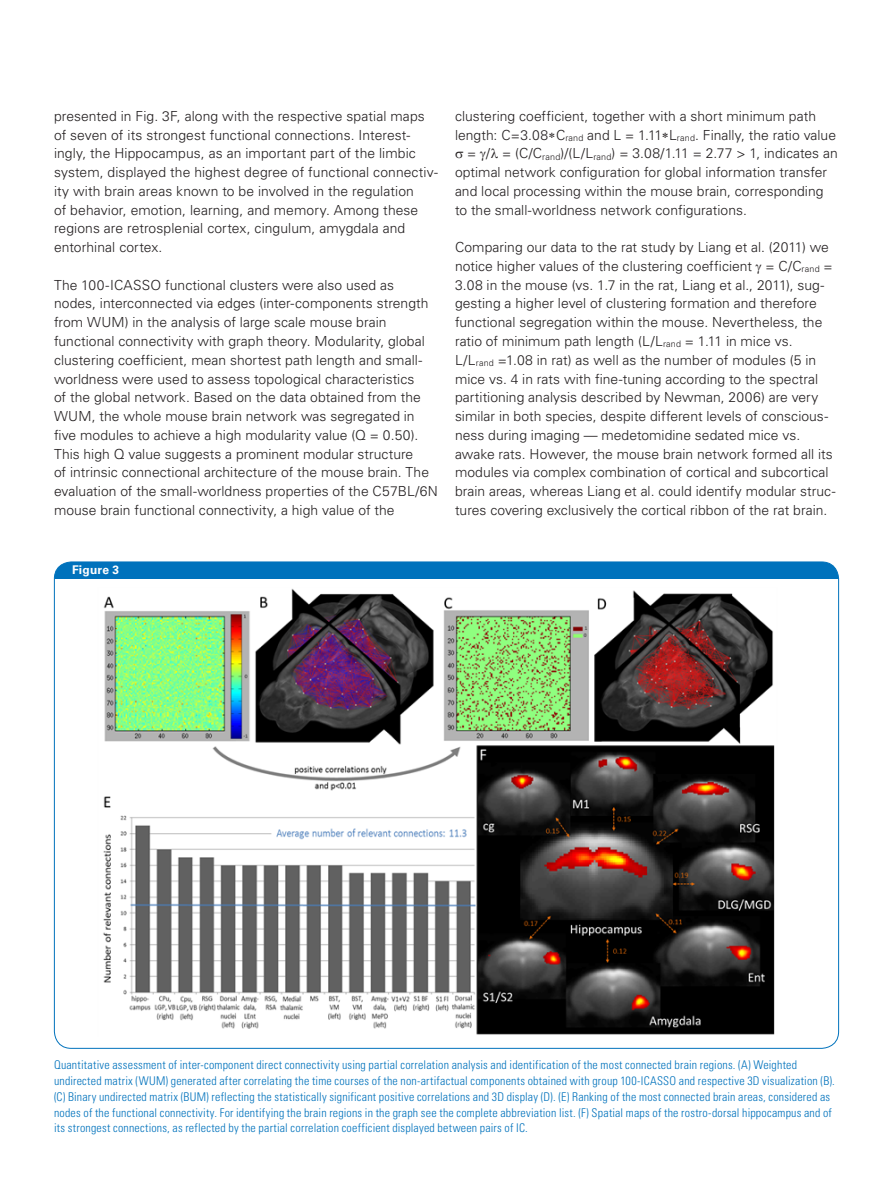
<style>
.page{position:relative;width:893px;height:1187px;background:#fff}
.page>*{position:absolute;margin:0;border:0;box-sizing:border-box;transform-origin:0 0}
.application_body{font:300 13.8px/18.8px "Univers LT Std";letter-spacing:.005em;color:#231f20}
.application_figure-c{font:300 condensed 12px/15.8px "Univers LT Std";letter-spacing:.015em;color:#0072bc}
.application_figure-t{font:700 12px "Univers LT Std";letter-spacing:.02em;color:#fff}
</style>
<div class="page">
<div style="left:54px;top:562px;width:785px;height:16px;background:#0072bc"></div>
<img style="left:103px;top:588px;width:672px;height:447px">
<p class="application_body" style="left:54px;top:107px;width:385px">presented in Fig. 3F, along with the respective spatial maps of seven of its strongest functional connections. Interest&shy;ingly, the Hippocampus, as an important part of the limbic system, displayed the highest degree of functional connectiv&shy;ity with brain areas known to be involved in the regulation<br>of behavior, emotion, learning, and memory. Among these regions are retrosplenial cortex, cingulum, amygdala and entorhinal cortex.</p>
<p class="application_body" style="left:54px;top:275px;width:385px">The 100-ICASSO functional clusters were also used as nodes, interconnected via edges (inter-components strength from WUM) in the analysis of large scale mouse brain functional connectivity with graph theory. Modularity, global clustering coefficient, mean shortest path length and small&shy;worldness were used to assess topological characteristics<br>of the global network. Based on the data obtained from the WUM, the whole mouse brain network was segregated in five modules to achieve a high modularity value (Q = 0.50).<br>This high Q value suggests a prominent modular structure<br>of intrinsic connectional architecture of the mouse brain. The evaluation of the small-worldness properties of the C57BL/6N mouse brain functional connectivity, a high value of the</p>
<p class="application_body" style="left:455px;top:107px;width:363px">clustering coefficient, together with a short minimum path</p>
<p class="application_body" style="left:455px;top:125px;width:383px">length: C=3.08∗C<sub>rand</sub> and L = 1.11∗L<sub>rand</sub>. Finally, the ratio value</p>
<p class="application_body" style="left:467px;top:144px;width:372px">= / = (C/C<sub>rand</sub>)/(L/L<sub>rand</sub>) = 3.08/1.11 = 2.77 &gt; 1, indicates an</p>
<p class="application_body" style="left:455px;top:163px;width:374px">optimal network configuration for global information transfer</p>
<p class="application_body" style="left:455px;top:182px;width:370px">and local processing within the mouse brain, corresponding</p>
<p class="application_body" style="left:455px;top:200px;width:293px">to the small-worldness network configurations.</p>
<p class="application_body" style="left:455px;top:238px;width:382px">Comparing our data to the rat study by Liang et al. (2011) we notice higher values of the clustering coefficient = C/C<sub>rand</sub> = 3.08 in the mouse (vs. 1.7 in the rat, Liang et al., 2011), sug&shy;gesting a higher level of clustering formation and therefore functional segregation within the mouse. Nevertheless, the ratio of minimum path length (L/L<sub>rand</sub> = 1.11 in mice vs.<br>L/L<sub>rand</sub> =1.08 in rat) as well as the number of modules (5 in mice vs. 4 in rats with fine-tuning according to the spectral partitioning analysis described by Newman, 2006) are very similar in both species, despite different levels of conscious&shy;ness during imaging — medetomidine sedated mice vs. awake rats. However, the mouse brain network formed all its modules via complex combination of cortical and subcortical brain areas, whereas Liang et al. could identify modular struc&shy;tures covering exclusively the cortical ribbon of the rat brain.</p>
<p class="application_figure-t" style="left:72px;top:563px;width:49px">Figure 3</p>
<p class="application_figure-c" style="left:54px;top:1057px;width:782px">Quantitative assessment of inter-component direct connectivity using partial correlation analysis and identification of the most connected brain regions. (A) Weighted undirected matrix (WUM) generated after correlating the time courses of the non-artifactual components obtained with group 100-ICASSO and respective 3D visualization (B). (C) Binary undirected matrix (BUM) reflecting the statistically significant positive correlations and 3D display (D). (E) Ranking of the most connected brain areas, considered as nodes of the functional connectivity. For identifying the brain regions in the graph see the complete abbreviation list. (F) Spatial maps of the rostro-dorsal hippocampus and of its strongest connections, as reflected by the partial correlation coefficient displayed between pairs of IC.</p>
</div>
